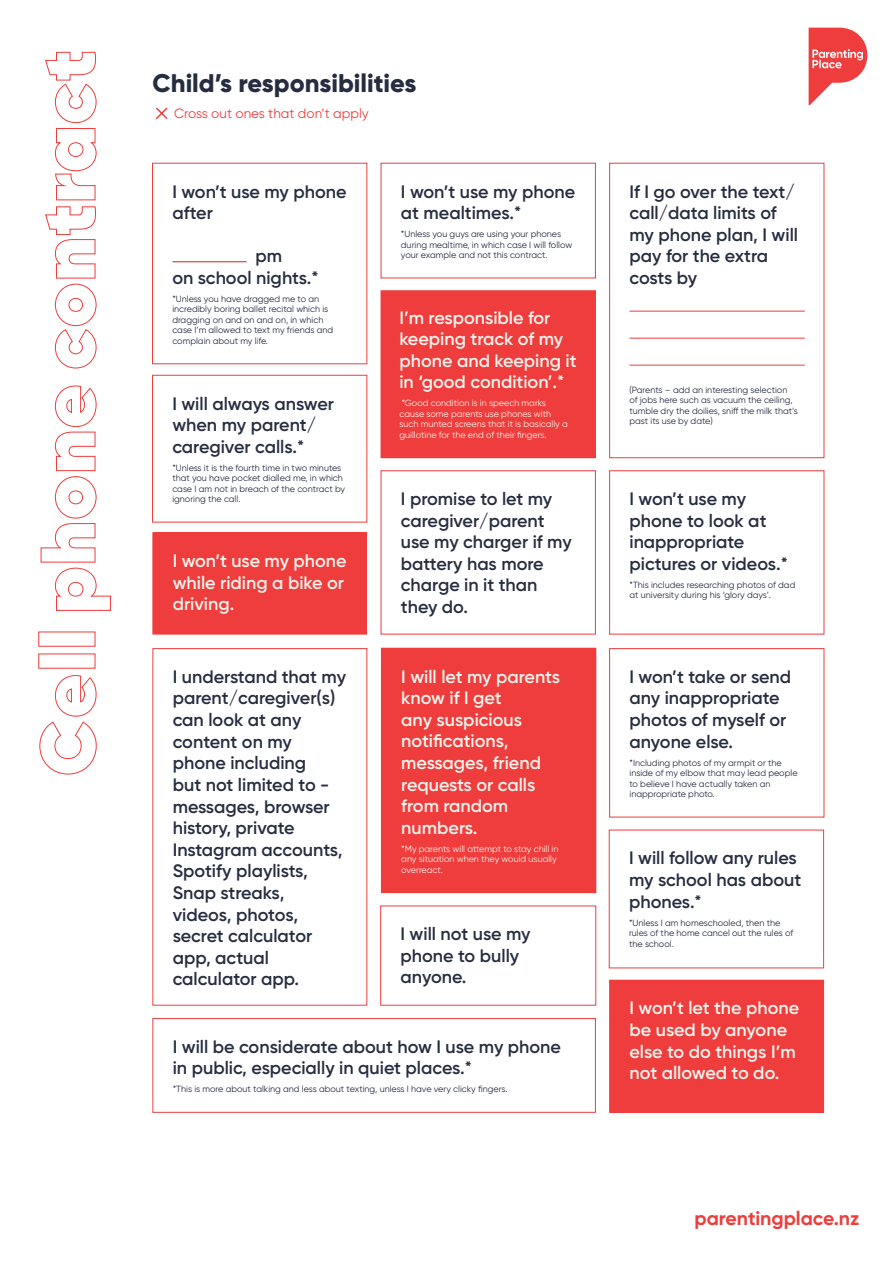
<style>
.page{position:relative;width:893px;height:1263px;background:#fff}
.page>*{position:absolute;margin:0;border:0;box-sizing:border-box;transform-origin:0 0}
.t1{font:800 25.5px "Gilroy";color:#272d40}
.t2{font:700 19.5px "Gilroy";color:#ee3d3c}
.Body_1{font:600 18px/21.6px "Gilroy";color:#272d40}
.Body_1-2{font:600 18px/21.6px "Gilroy";color:#f6f3ed}
.t3{font:13.5px "Gilroy";color:#ee3d3c}
.t4{font:9px/10.5px "Gilroy";color:#272d40}
.t5{font:9px/10.5px "Gilroy";color:#f6f3ed}
</style>
<div class="page">
<svg style="left:39px;top:675px;width:58px;height:100px"></svg>
<div style="left:38px;top:632px;width:57px;height:15px;border:1px solid #ee3d3c"></div>
<svg style="left:40px;top:385px;width:71px;height:226px"></svg>
<svg style="left:45px;top:52px;width:52px;height:317px"></svg>
<svg style="left:156px;top:107px;width:12px;height:12px"></svg>
<svg style="left:809px;top:28px;width:58px;height:77px"></svg>
<hr style="left:172px;top:261px;width:74px;height:1px;background:#ee3d3c">
<div style="left:152px;top:163px;width:215px;height:201px;border:1px solid #ee3d3c"></div>
<hr style="left:629px;top:311px;width:176px;height:1px;background:#ee3d3c">
<hr style="left:629px;top:338px;width:176px;height:1px;background:#ee3d3c">
<hr style="left:629px;top:365px;width:176px;height:1px;background:#ee3d3c">
<div style="left:609px;top:163px;width:215px;height:295px;border:1px solid #ee3d3c"></div>
<div style="left:381px;top:163px;width:215px;height:115px;border:1px solid #ee3d3c"></div>
<div style="left:609px;top:470px;width:215px;height:164px;border:1px solid #ee3d3c"></div>
<div style="left:381px;top:291px;width:214px;height:167px;background:#ee3d3c"></div>
<div style="left:381px;top:290px;width:215px;height:168px;border:1px solid #ee3d3c"></div>
<div style="left:381px;top:648px;width:215px;height:245px;background:#ee3d3c"></div>
<div style="left:609px;top:648px;width:215px;height:169px;border:1px solid #ee3d3c"></div>
<div style="left:380px;top:905px;width:216px;height:100px;border:1px solid #ee3d3c"></div>
<div style="left:153px;top:533px;width:213px;height:101px;background:#ee3d3c"></div>
<div style="left:152px;top:532px;width:215px;height:102px;border:1px solid #ee3d3c"></div>
<div style="left:610px;top:980px;width:214px;height:132px;background:#ee3d3c"></div>
<div style="left:609px;top:980px;width:215px;height:133px;border:1px solid #ee3d3c"></div>
<div style="left:152px;top:375px;width:215px;height:147px;border:1px solid #ee3d3c"></div>
<div style="left:609px;top:830px;width:215px;height:138px;border:1px solid #ee3d3c"></div>
<div style="left:381px;top:470px;width:215px;height:164px;border:1px solid #ee3d3c"></div>
<div style="left:152px;top:1018px;width:444px;height:95px;border:1px solid #ee3d3c"></div>
<h1 class="t1" style="left:152px;top:67px;width:265px">Child’s responsibilities</h1>
<h3 class="t3" style="left:174px;top:105px;width:196px">Cross out ones that don’t apply</h3>
<p class="Body_1" style="left:172px;top:180px;width:176px">I won’t use my phone after</p>
<p class="Body_1" style="left:255px;top:245px;width:28px">pm</p>
<p class="Body_1" style="left:172px;top:267px;width:148px">on school nights.*</p>
<p class="t4" style="left:172px;top:293px;width:162px">*Unless you have dragged me to an incredibly boring ballet recital which is dragging on and on and on, in which case I’m allowed to text my friends and complain about my life.</p>
<p class="Body_1" style="left:172px;top:392px;width:163px">I will always answer when my parent/ caregiver calls.*</p>
<p class="t4" style="left:172px;top:462px;width:174px">*Unless it is the fourth time in two minutes that you have pocket dialled me, in which case I am not in breach of the contract by ignoring the call.</p>
<p class="Body_1-2" style="left:173px;top:550px;width:175px">I won’t use my phone while riding a bike or driving.</p>
<p class="Body_1" style="left:173px;top:666px;width:175px">I understand that my parent/caregiver(s) can look at any content on my phone including<br>but not limited to - messages, browser history, private<br>Instagram accounts,<br>Spotify playlists,<br>Snap streaks, videos, photos, secret calculator app, actual calculator app.</p>
<p class="Body_1" style="left:401px;top:180px;width:176px">I won’t use my phone at mealtimes.*</p>
<p class="t4" style="left:401px;top:229px;width:173px">*Unless you guys are using your phones during mealtime, in which case I will follow your example and not this contract.</p>
<p class="Body_1-2" style="left:399px;top:306px;width:179px">I’m responsible for keeping track of my phone and keeping it in ‘good condition’.*</p>
<p class="t5" style="left:399px;top:398px;width:170px">*Good condition is in speech marks cause some parents use phones with such munted screens that it is basically a guillotine for the end of their fingers.</p>
<p class="Body_1" style="left:401px;top:488px;width:172px">I promise to let my caregiver/parent use my charger if my battery has more charge in it than they do.</p>
<p class="Body_1-2" style="left:401px;top:665px;width:160px">I will let my parents know if I get<br>any suspicious notifications, messages, friend requests or calls from random numbers.</p>
<p class="t5" style="left:401px;top:843px;width:159px">*My parents will attempt to stay chill in any situation when they would usually overreact.</p>
<p class="Body_1" style="left:401px;top:923px;width:132px">I will not use my phone to bully anyone.</p>
<p class="Body_1" style="left:173px;top:1035px;width:390px">I will be considerate about how I use my phone in public, especially in quiet places.*</p>
<p class="t4" style="left:173px;top:1084px;width:336px">*This is more about talking and less about texting, unless I have very clicky fingers.</p>
<p class="Body_1" style="left:629px;top:180px;width:170px">If I go over the text/ call/data limits of my phone plan, I will pay for the extra costs by</p>
<p class="t4" style="left:629px;top:384px;width:170px">(Parents – add an interesting selection of jobs here such as vacuum the ceiling, tumble dry the doilies, sniff the milk that’s past its use by date)</p>
<p class="Body_1" style="left:629px;top:488px;width:160px">I won’t use my phone to look at inappropriate pictures or videos.*</p>
<p class="t4" style="left:629px;top:579px;width:167px">*This includes researching photos of dad at university during his ‘glory days’.</p>
<p class="Body_1" style="left:629px;top:666px;width:163px">I won’t take or send any inappropriate photos of myself or anyone else.</p>
<p class="t4" style="left:629px;top:757px;width:170px">*Including photos of my armpit or the inside of my elbow that may lead people to believe I have actually taken an inappropriate photo.</p>
<p class="Body_1" style="left:629px;top:847px;width:174px">I will follow any rules my school has about phones.*</p>
<p class="t4" style="left:629px;top:917px;width:166px">*Unless I am homeschooled, then the rules of the home cancel out the rules of the school.</p>
<p class="Body_1-2" style="left:629px;top:997px;width:171px">I won’t let the phone be used by anyone else to do things I’m not allowed to do.</p>
<h2 class="t2" style="left:694px;top:1206px;width:166px">parentingplace.nz</h2>
</div>
